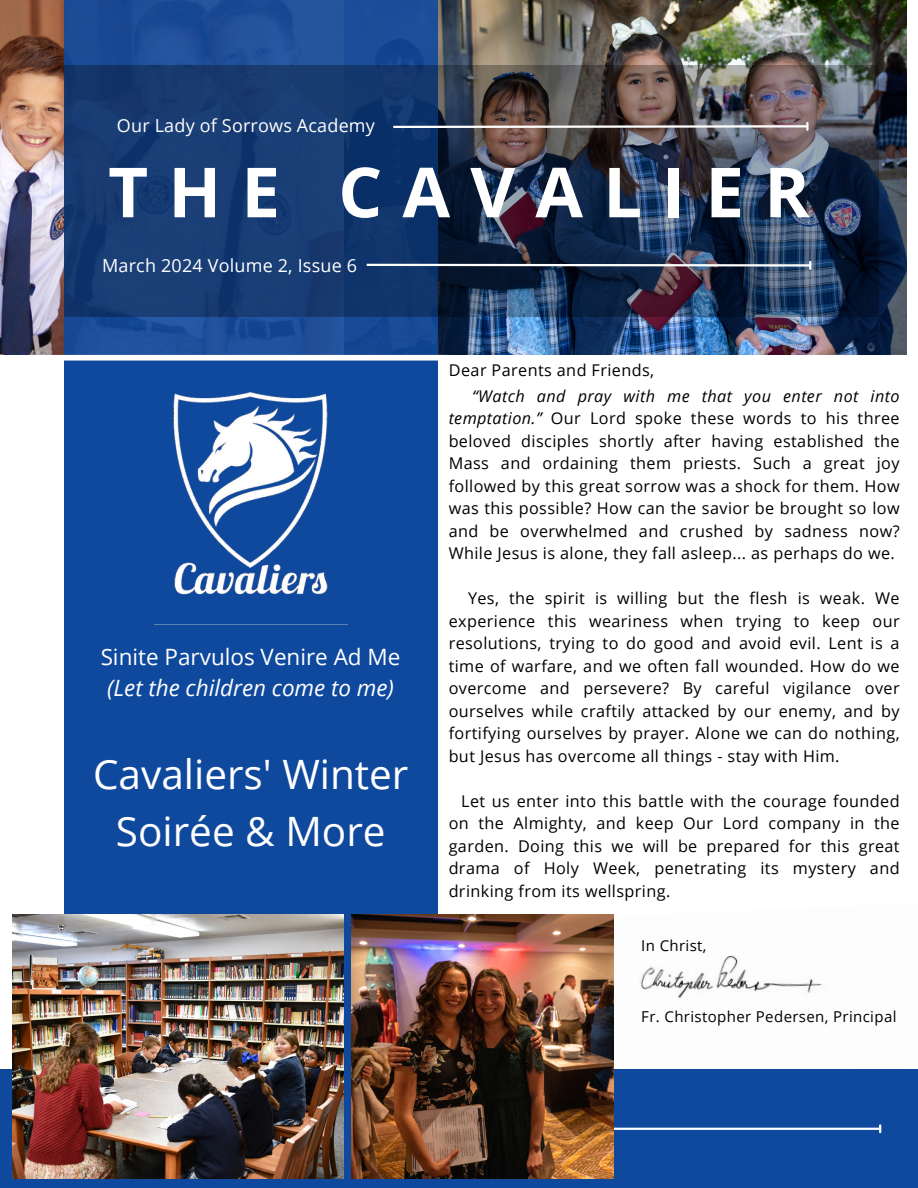
<style>
.page{position:relative;width:918px;height:1188px;background:#fff}
.page>*{position:absolute;margin:0;border:0;box-sizing:border-box;transform-origin:0 0}
.t1{font:700 69.15px "Open Sans";letter-spacing:.29em;color:#fff}
.t2{font:40.5px/56.2px "Open Sans";color:#fff;text-align:center}
.t3{font:22.5px/31.5px "Open Sans";color:#fff}
.t4{font:18px "Open Sans";letter-spacing:.01em;color:#fff}
.t5{font:16.2px/22.5px "Open Sans";letter-spacing:.025em;color:#000;text-align:justify}
.t6{font:15px "Open Sans";letter-spacing:.025em;color:#000}
.s1{font-style:italic}
</style>
<div class="page">
<img style="left:614px;top:955px;width:304px;height:115px">
<div style="left:0;top:1070px;width:918px;height:118px;background:#0f499e"></div>
<hr style="left:491px;top:1128px;width:389px;height:2px;background:#fff">
<svg style="left:879px;top:1125px;width:2px;height:7px"></svg>
<div style="left:64px;top:358px;width:373px;height:830px;background:#0f499e"></div>
<img style="left:0;top:0;width:64px;height:355px">
<img style="left:437px;top:0;width:470px;height:355px">
<div style="left:64px;top:0;width:373px;height:357px;background:#1c4e99"></div>
<img style="left:64px;top:65px;width:815px;height:252px">
<svg style="left:391px;top:123px;width:418px;height:7px;background:#8a868b"></svg>
<div style="left:50px;top:355px;width:399px;height:6px;background:#fff"></div>
<img style="left:154px;top:392px;width:194px;height:233px">
<img style="left:12px;top:914px;width:332px;height:264px">
<img style="left:352px;top:914px;width:262px;height:264px">
<svg style="left:364px;top:262px;width:448px;height:7px"></svg>
<h1 class="t4" style="left:117px;top:113px;width:260px">Our Lady of Sorrows Academy</h1>
<h3 class="t1" style="left:108px;top:143px;width:703px">THE CAVALIER</h3>
<p class="t4" style="left:102px;top:252px;width:256px">March 2024 Volume 2, Issue 6</p>
<h2 class="t3" style="left:101px;top:640px;width:301px">Sinite Parvulos Venire Ad Me <span class="s1">(Let the children come to me)</span></h2>
<p class="t2" style="left:93px;top:746px;width:317px">Cavaliers' Winter<br>Soirée &amp; More</p>
<p class="t5" style="left:449px;top:359px;width:207px">Dear Parents and Friends,</p>
<p class="t5" style="left:449px;top:384px;width:452px;text-indent:24px"><span class="s1">“Watch and pray with me that you enter not into temptation.”</span> Our Lord spoke these words to his three beloved disciples shortly after having established the Mass and ordaining them priests. Such a great joy followed by this great sorrow was a shock for them. How was this possible? How can the savior be brought so low and be overwhelmed and crushed by sadness now?<br>While Jesus is alone, they fall asleep... as perhaps do we.</p>
<p class="t5" style="left:449px;top:587px;width:452px;text-indent:19px">Yes, the spirit is willing but the flesh is weak. We experience this weariness when trying to keep our resolutions, trying to do good and avoid evil. Lent is a time of warfare, and we often fall wounded. How do we overcome and persevere? By careful vigilance over ourselves while craftily attacked by our enemy, and by fortifying ourselves by prayer. Alone we can do nothing, but Jesus has overcome all things - stay with Him.</p>
<p class="t5" style="left:449px;top:789px;width:452px;text-indent:13px">Let us enter into this battle with the courage founded on the Almighty, and keep Our Lord company in the garden. Doing this we will be prepared for this great drama of Holy Week, penetrating its mystery and drinking from its wellspring.</p>
<p class="t6" style="left:641px;top:935px;width:67px">In Christ,</p>
<p class="t6" style="left:641px;top:1006px;width:257px">Fr. Christopher Pedersen, Principal</p>
</div>
